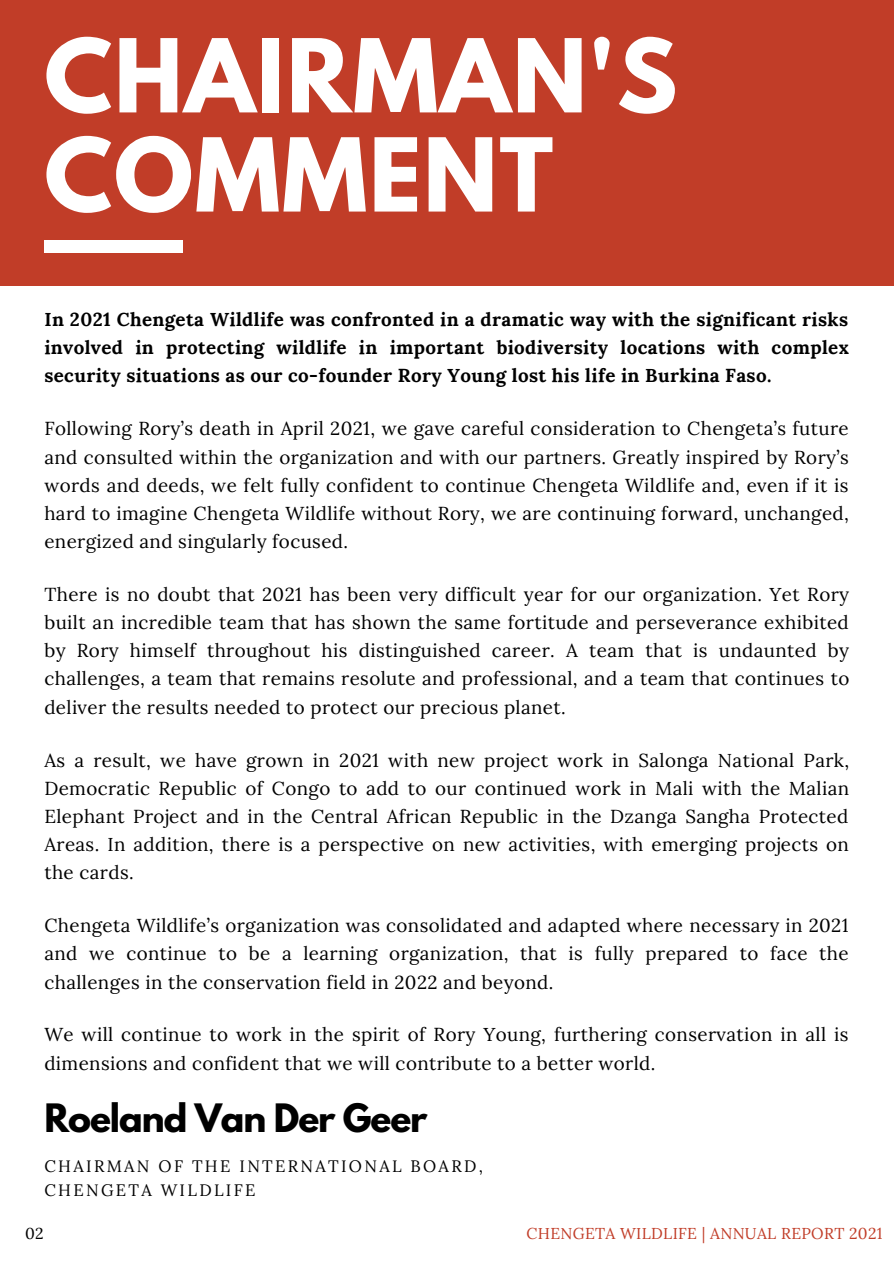
<style>
.page{position:relative;width:894px;height:1264px;background:#fff}
.page>*{position:absolute;margin:0;border:0;box-sizing:border-box;transform-origin:0 0}
.t1{font:700 90.15px/99.1px "League Spartan";letter-spacing:.02em;color:#fff}
.t2{font:700 34.65px "League Spartan";letter-spacing:-.03em;color:#000}
.t3{font:18.75px/28.2px "Lora";letter-spacing:.02em;color:#000;text-align:justify}
.t4{font:700 18.75px/28.2px "Lora";letter-spacing:.02em;color:#000;text-align:justify}
.t5{font:16.5px/24.8px "Lora";letter-spacing:.14em;color:#000}
.t6{font:15.75px "Lora";letter-spacing:.02em;color:#c13d28}
.t7{font:15.75px "Lora";color:#000}
</style>
<div class="page">
<div style="left:0;top:0;width:893px;height:285px;background:#c13d28"></div>
<div style="left:44px;top:240px;width:139px;height:13px;background:#fff"></div>
<p class="t1" style="left:44px;top:38px;width:634px">CHAIRMAN'S<br>COMMENT</p>
<p class="t4" style="left:44px;top:305px;width:806px">In 2021 Chengeta Wildlife was confronted in a dramatic way with the significant risks involved in protecting wildlife in important biodiversity locations with complex security situations as our co-founder Rory Young lost his life in Burkina Faso.</p>
<p class="t3" style="left:44px;top:414px;width:805px">Following Rory’s death in April 2021, we gave careful consideration to Chengeta’s future and consulted within the organization and with our partners. Greatly inspired by Rory’s words and deeds, we felt fully confident to continue Chengeta Wildlife and, even if it is hard to imagine Chengeta Wildlife without Rory, we are continuing forward, unchanged, energized and singularly focused.</p>
<p class="t3" style="left:44px;top:580px;width:806px">There is no doubt that 2021 has been very difficult year for our organization. Yet Rory built an incredible team that has shown the same fortitude and perseverance exhibited by Rory himself throughout his distinguished career. A team that is undaunted by challenges, a team that remains resolute and professional, and a team that continues to deliver the results needed to protect our precious planet.</p>
<p class="t3" style="left:44px;top:745px;width:806px">As a result, we have grown in 2021 with new project work in Salonga National Park, Democratic Republic of Congo to add to our continued work in Mali with the Malian Elephant Project and in the Central African Republic in the Dzanga Sangha Protected Areas. In addition, there is a perspective on new activities, with emerging projects on the cards.</p>
<p class="t3" style="left:44px;top:911px;width:805px">Chengeta Wildlife’s organization was consolidated and adapted where necessary in 2021 and we continue to be a learning organization, that is fully prepared to face the challenges in the conservation field in 2022 and beyond.</p>
<p class="t3" style="left:44px;top:1020px;width:805px">We will continue to work in the spirit of Rory Young, furthering conservation in all is dimensions and confident that we will contribute to a better world.</p>
<p class="t2" style="left:44px;top:1101px;width:384px">Roeland Van Der Geer</p>
<p class="t5" style="left:44px;top:1153px;width:440px">CHAIRMAN OF THE INTERNATIONAL BOARD,<br>CHENGETA WILDLIFE</p>
<p class="t7" style="left:25px;top:1222px;width:20px">02</p>
<p class="t6" style="left:526px;top:1222px;width:357px">CHENGETA WILDLIFE | ANNUAL REPORT 2021</p>
</div>
